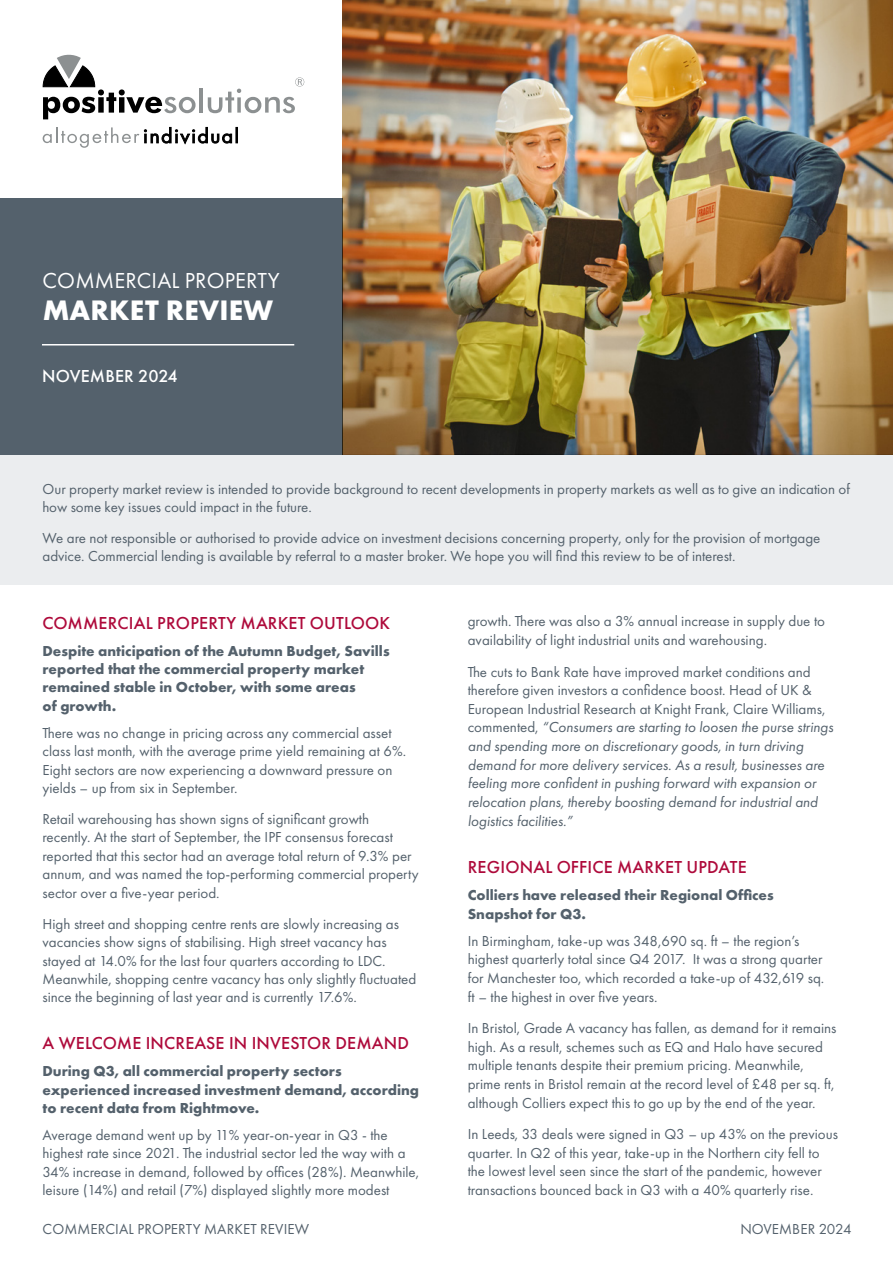
<style>
.page{position:relative;width:893px;height:1263px;background:#fff}
.page>*{position:absolute;margin:0;border:0;box-sizing:border-box;transform-origin:0 0}
.t1{font:700 29.25px "Futura PT";letter-spacing:.005em;color:#fff}
.t2{font:22.5px "Futura PT";letter-spacing:.005em;color:#fff}
.t3{font:500 18px "Futura PT";letter-spacing:.01em;color:#ae0a3b}
.t4{font:500 18px "Futura PT";letter-spacing:.01em;color:#fff}
.t5{font:15px/18.5px "Futura PT";color:#54616c}
.t6{font:italic 15px/18.6px "Futura PT";color:#54616c}
.t7{font:700 15px/18.5px "Futura PT";color:#54616c}
.s1{font-style:normal}
</style>
<div class="page">
<div style="left:0;top:454px;width:893px;height:131px;background:#ebedef"></div>
<div style="left:0;top:198px;width:342px;height:256px;background:#54616c"></div>
<hr style="left:42px;top:344px;width:252px;height:1px;background:#fff">
<hr style="left:199px;top:88px;width:4px;height:25px;background:#8c9091">
<svg style="left:43px;top:55px;width:153px;height:64px"></svg>
<svg style="left:43px;top:127px;width:195px;height:21px"></svg>
<svg style="left:208px;top:77px;width:96px;height:36px"></svg>
<img style="left:342px;top:0;width:551px;height:454px">
<h2 class="t2" style="left:43px;top:267px;width:239px">COMMERCIAL PROPERTY</h2>
<h1 class="t1" style="left:43px;top:292px;width:232px">MARKET REVIEW</h1>
<p class="t4" style="left:42px;top:365px;width:137px">NOVEMBER 2024</p>
<p class="t5" style="left:43px;top:480px;width:809px;line-height:18px">Our property market review is intended to provide background to recent developments in property markets as well as to give an indication of how some key issues could impact in the future.</p>
<p class="t5" style="left:43px;top:529px;width:779px;line-height:18px">We are not responsible or authorised to provide advice on investment decisions concerning property, only for the provision of mortgage advice. Commercial lending is available by referral to a master broker. We hope you will find this review to be of interest.</p>
<p class="t3" style="left:43px;top:612px;width:349px">COMMERCIAL PROPERTY MARKET OUTLOOK</p>
<p class="t7" style="left:43px;top:641px;width:349px">Despite anticipation of the Autumn Budget, Savills reported that the commercial property market remained stable in October, with some areas<br>of growth.</p>
<p class="t5" style="left:43px;top:723px;width:365px">There was no change in pricing across any commercial asset class last month, with the average prime yield remaining at 6%.<br>Eight sectors are now experiencing a downward pressure on yields – up from six in September.</p>
<p class="t5" style="left:43px;top:810px;width:378px">Retail warehousing has shown signs of significant growth recently. At the start of September, the IPF consensus forecast reported that this sector had an average total return of 9.3% per annum, and was named the top-performing commercial property sector over a five-year period.</p>
<p class="t5" style="left:43px;top:914px;width:375px">High street and shopping centre rents are slowly increasing as vacancies show signs of stabilising. High street vacancy has stayed at 14.0% for the last four quarters according to LDC.<br>Meanwhile, shopping centre vacancy has only slightly fluctuated since the beginning of last year and is currently 17.6%.</p>
<p class="t3" style="left:43px;top:1032px;width:368px">A WELCOME INCREASE IN INVESTOR DEMAND</p>
<p class="t7" style="left:43px;top:1061px;width:378px">During Q3, all commercial property sectors experienced increased investment demand, according to recent data from Rightmove.</p>
<p class="t5" style="left:43px;top:1125px;width:378px">Average demand went up by 11% year-on-year in Q3 - the highest rate since 2021. The industrial sector led the way with a 34% increase in demand, followed by offices (28%). Meanwhile, leisure (14%) and retail (7%) displayed slightly more modest</p>
<p class="t5" style="left:468px;top:612px;width:359px">growth. There was also a 3% annual increase in supply due to availability of light industrial units and warehousing.</p>
<p class="t6" style="left:468px;top:662px;width:367px"><span class="s1">The cuts to Bank Rate have improved market conditions and therefore given investors a confidence boost. Head of UK &amp; European Industrial Research at Knight Frank, Claire Williams, commented,</span> “Consumers are starting to loosen the purse strings and spending more on discretionary goods, in turn driving demand for more delivery services. As a result, businesses are feeling more confident in pushing forward with expansion or relocation plans, thereby boosting demand for industrial and logistics facilities.”</p>
<p class="t3" style="left:468px;top:856px;width:280px">REGIONAL OFFICE MARKET UPDATE</p>
<p class="t7" style="left:468px;top:885px;width:307px">Colliers have released their Regional Offices<br>Snapshot for Q3.</p>
<p class="t5" style="left:468px;top:931px;width:358px">In Birmingham, take-up was 348,690 sq. ft – the region’s highest quarterly total since Q4 2017. It was a strong quarter for Manchester too, which recorded a take-up of 432,619 sq. ft – the highest in over five years.</p>
<p class="t5" style="left:468px;top:1019px;width:370px">In Bristol, Grade A vacancy has fallen, as demand for it remains high. As a result, schemes such as EQ and Halo have secured multiple tenants despite their premium pricing. Meanwhile, prime rents in Bristol remain at the record level of £48 per sq. ft, although Colliers expect this to go up by the end of the year.</p>
<p class="t5" style="left:468px;top:1125px;width:372px">In Leeds, 33 deals were signed in Q3 – up 43% on the previous quarter. In Q2 of this year, take-up in the Northern city fell to the lowest level seen since the start of the pandemic, however transactions bounced back in Q3 with a 40% quarterly rise.</p>
<p class="t5" style="left:43px;top:1220px;width:268px">COMMERCIAL PROPERTY MARKET REVIEW</p>
<p class="t5" style="left:740px;top:1220px;width:113px">NOVEMBER 2024</p>
</div>
